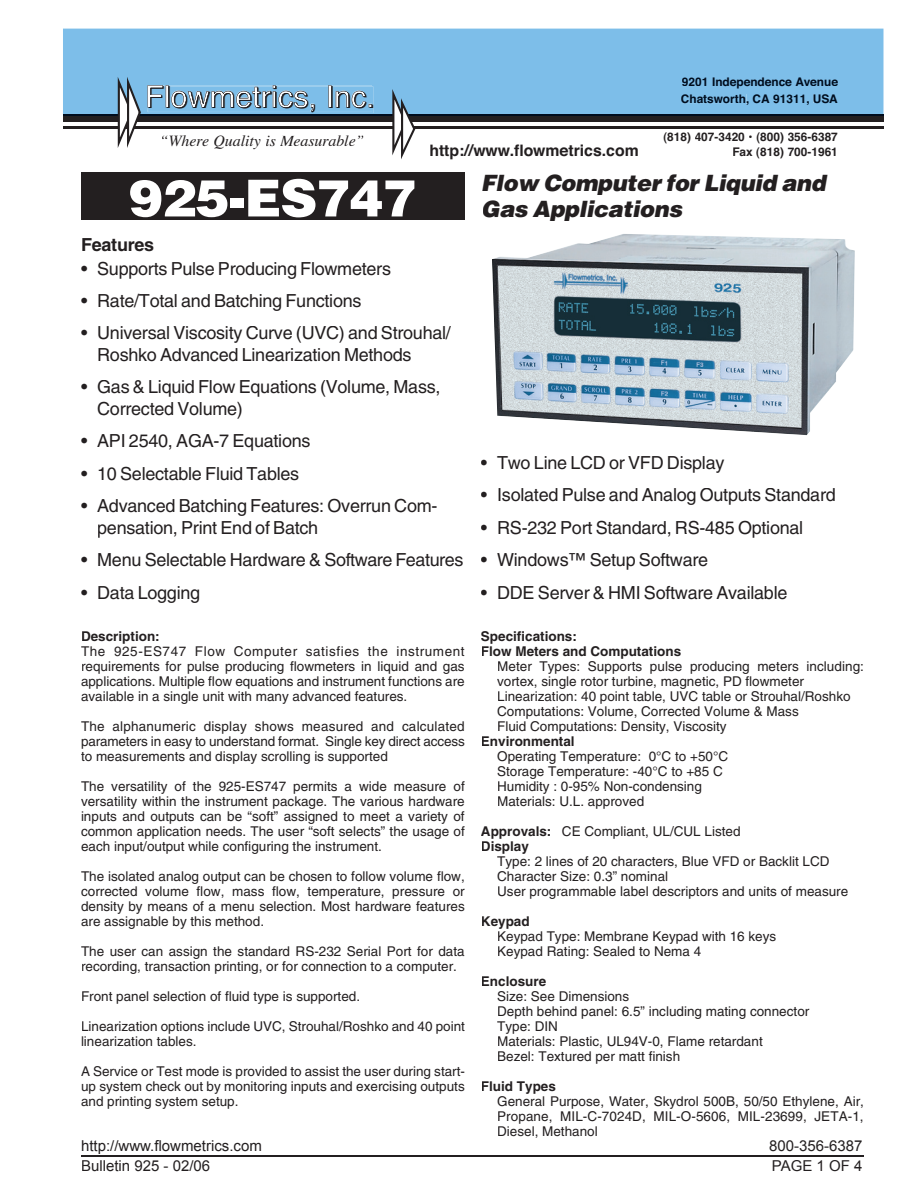
<style>
.page{position:relative;width:918px;height:1188px;background:#fff}
.page>*{position:absolute;margin:0;border:0;box-sizing:border-box;transform-origin:0 0}
.t1{font:900 51px "Helvetica";letter-spacing:-.015em;color:#fff}
.t2{font:30.6px "Helvetica";color:#231f20}
.t3{font:italic 900 22.5px "Helvetica";letter-spacing:-.015em;color:#231f20}
.t4{font:18px/21.6px "Helvetica";letter-spacing:-.015em;color:#231f20}
.t5{font:700 18px "Helvetica";letter-spacing:-.015em;color:#231f20}
.t6{font:italic 15.9px "Times";color:#231f20}
.t7{font:700 15.9px "Helvetica";color:#231f20}
.t8{font:15px "Arial";color:#231f20}
.t9{font:13.5px/15px "Helvetica";color:#231f20}
.t10{font:700 13.5px/15px "Helvetica";color:#231f20}
.t11{font:700 11.85px/17.1px "Helvetica";color:#000d1e}
.t12{font:700 11.85px/14.5px "Helvetica";color:#231f20;text-align:right}
.s1{font-weight:700}
</style>
<div class="page">
<hr style="left:81px;top:1155px;width:783px;height:2px;background:#231f20">
<div style="left:81px;top:173px;width:384px;height:47px;background:#231f20"></div>
<img style="left:492px;top:234px;width:363px;height:201px">
<div style="left:63px;top:29px;width:820px;height:86px;background:#7dbee9"></div>
<svg style="left:148px;top:85px;width:225px;height:28px;background:#7ab2d8"></svg>
<div style="left:682px;top:77px;width:26px;height:9px;background:#7dbee9"></div>
<div style="left:713px;top:77px;width:79px;height:11px;background:#7dbee9"></div>
<div style="left:796px;top:77px;width:14px;height:9px;background:#7dbee9"></div>
<div style="left:811px;top:79px;width:27px;height:7px;background:#7dbee9"></div>
<div style="left:681px;top:94px;width:26px;height:9px;background:#7dbee9"></div>
<div style="left:708px;top:96px;width:15px;height:7px;background:#7dbee9"></div>
<div style="left:723px;top:96px;width:11px;height:7px;background:#7dbee9"></div>
<div style="left:735px;top:94px;width:10px;height:9px;background:#7dbee9"></div>
<div style="left:747px;top:94px;width:14px;height:11px;background:#7dbee9"></div>
<div style="left:761px;top:94px;width:9px;height:9px;background:#7dbee9"></div>
<div style="left:774px;top:94px;width:35px;height:11px;background:#7dbee9"></div>
<div style="left:814px;top:94px;width:24px;height:9px;background:#7dbee9"></div>
<div style="left:63px;top:116px;width:820px;height:5px;background:#231f20"></div>
<hr style="left:63px;top:115px;width:820px;height:1px;background:#000d1e">
<hr style="left:63px;top:126px;width:820px;height:3px;background:#231f20">
<svg style="left:118px;top:77px;width:23px;height:71px"></svg>
<svg style="left:392px;top:89px;width:23px;height:70px"></svg>
<h2 class="t2" style="left:146px;top:77px;width:231px">Flowmetrics, Inc.</h2>
<p class="t11" style="left:681px;top:74px;width:159px">9201 Independence Avenue<br>Chatsworth, CA 91311, USA</p>
<p class="t12" style="left:663px;top:131px;width:176px">(818) 407-3420 • (800) 356-6387<br>Fax (818) 700-1961</p>
<p class="t6" style="left:160px;top:131px;width:206px">“Where Quality is Measurable”</p>
<p class="t7" style="left:429px;top:140px;width:211px">http://www.flowmetrics.com</p>
<h1 class="t1" style="left:129px;top:165px;width:289px">925-ES747</h1>
<h3 class="t5" style="left:81px;top:234px;width:75px">Features</h3>
<h3 class="t4" style="left:81px;top:257px;width:312px">• Supports Pulse Producing Flowmeters</h3>
<h3 class="t4" style="left:81px;top:290px;width:282px">• Rate/Total and Batching Functions</h3>
<h3 class="t4" style="left:97px;top:322px;width:355px;text-indent:-16px">• Universal Viscosity Curve (UVC) and Strouhal/<br>Roshko Advanced Linearization Methods</h3>
<h3 class="t4" style="left:97px;top:376px;width:345px;text-indent:-16px">• Gas &amp; Liquid Flow Equations (Volume, Mass,<br>Corrected Volume)</h3>
<h3 class="t4" style="left:81px;top:430px;width:231px">• API 2540, AGA-7 Equations</h3>
<h3 class="t4" style="left:81px;top:463px;width:220px">• 10 Selectable Fluid Tables</h3>
<h3 class="t4" style="left:97px;top:495px;width:342px;text-indent:-16px">• Advanced Batching Features: Overrun Com&shy;pensation, Print End of Batch</h3>
<h3 class="t4" style="left:81px;top:549px;width:384px">• Menu Selectable Hardware &amp; Software Features</h3>
<h3 class="t4" style="left:81px;top:581px;width:121px">• Data Logging</h3>
<h3 class="t3" style="left:481px;top:168px;width:346px">Flow Computer for Liquid and</h3>
<h3 class="t3" style="left:481px;top:194px;width:203px">Gas Applications</h3>
<h3 class="t4" style="left:481px;top:452px;width:245px">• Two Line LCD or VFD Display</h3>
<h3 class="t4" style="left:481px;top:484px;width:356px">• Isolated Pulse and Analog Outputs Standard</h3>
<h3 class="t4" style="left:481px;top:517px;width:324px">• RS-232 Port Standard, RS-485 Optional</h3>
<h3 class="t4" style="left:481px;top:549px;width:229px">• Windows™ Setup Software</h3>
<h3 class="t4" style="left:481px;top:582px;width:308px">• DDE Server &amp; HMI Software Available</h3>
<p class="t10" style="left:481px;top:629px;width:202px">Specifications:<br>Flow Meters and Computations</p>
<p class="t9" style="left:497px;top:659px;width:368px">Meter Types: Supports pulse producing meters including: vortex, single rotor turbine, magnetic, PD flowmeter Linearization: 40 point table, UVC table or Strouhal/Roshko Computations: Volume, Corrected Volume &amp; Mass<br>Fluid Computations: Density, Viscosity</p>
<p class="t10" style="left:481px;top:734px;width:95px">Environmental</p>
<p class="t9" style="left:497px;top:749px;width:233px">Operating Temperature: 0°C to +50°C<br>Storage Temperature: -40°C to +85 C<br>Humidity : 0-95% Non-condensing<br>Materials: U.L. approved</p>
<p class="t9" style="left:481px;top:824px;width:261px"><span class="s1">Approvals:</span> CE Compliant, UL/CUL Listed<br><span class="s1">Display</span></p>
<p class="t9" style="left:497px;top:854px;width:353px">Type: 2 lines of 20 characters, Blue VFD or Backlit LCD<br>Character Size: 0.3” nominal<br>User programmable label descriptors and units of measure</p>
<p class="t10" style="left:481px;top:914px;width:50px">Keypad</p>
<p class="t9" style="left:497px;top:929px;width:281px">Keypad Type: Membrane Keypad with 16 keys<br>Keypad Rating: Sealed to Nema 4</p>
<p class="t10" style="left:481px;top:974px;width:67px">Enclosure</p>
<p class="t9" style="left:497px;top:989px;width:314px">Size: See Dimensions<br>Depth behind panel: 6.5” including mating connector<br>Type: DIN<br>Materials: Plastic, UL94V-0, Flame retardant<br>Bezel: Textured per matt finish</p>
<p class="t10" style="left:481px;top:1079px;width:77px">Fluid Types</p>
<p class="t9" style="left:497px;top:1094px;width:368px;text-align:justify">General Purpose, Water, Skydrol 500B, 50/50 Ethylene, Air, Propane, MIL-C-7024D, MIL-O-5606, MIL-23699, JETA-1, Diesel, Methanol</p>
<p class="t10" style="left:81px;top:629px;width:80px">Description:</p>
<p class="t9" style="left:81px;top:644px;width:385px;text-align:justify">The 925-ES747 Flow Computer satisfies the instrument requirements for pulse producing flowmeters in liquid and gas applications. Multiple flow equations and instrument functions are available in a single unit with many advanced features.</p>
<p class="t9" style="left:81px;top:719px;width:385px;text-align:justify">The alphanumeric display shows measured and calculated parameters in easy to understand format. Single key direct access to measurements and display scrolling is supported</p>
<p class="t9" style="left:81px;top:779px;width:385px;text-align:justify">The versatility of the 925-ES747 permits a wide measure of versatility within the instrument package. The various hardware inputs and outputs can be “soft” assigned to meet a variety of common application needs. The user “soft selects” the usage of each input/output while configuring the instrument.</p>
<p class="t9" style="left:81px;top:869px;width:385px;text-align:justify">The isolated analog output can be chosen to follow volume flow, corrected volume flow, mass flow, temperature, pressure or density by means of a menu selection. Most hardware features are assignable by this method.</p>
<p class="t9" style="left:81px;top:944px;width:385px">The user can assign the standard RS-232 Serial Port for data recording, transaction printing, or for connection to a computer.</p>
<p class="t9" style="left:81px;top:989px;width:281px">Front panel selection of fluid type is supported.</p>
<p class="t9" style="left:81px;top:1019px;width:385px">Linearization options include UVC, Strouhal/Roshko and 40 point linearization tables.</p>
<p class="t9" style="left:81px;top:1064px;width:385px;text-align:justify">A Service or Test mode is provided to assist the user during start&shy;up system check out by monitoring inputs and exercising outputs and printing system setup.</p>
<p class="t8" style="left:81px;top:1136px;width:182px">http://www.flowmetrics.com</p>
<p class="t8" style="left:769px;top:1136px;width:95px">800-356-6387</p>
<p class="t8" style="left:81px;top:1156px;width:131px">Bulletin 925 - 02/06</p>
<p class="t8" style="left:772px;top:1156px;width:92px">PAGE 1 OF 4</p>
</div>
